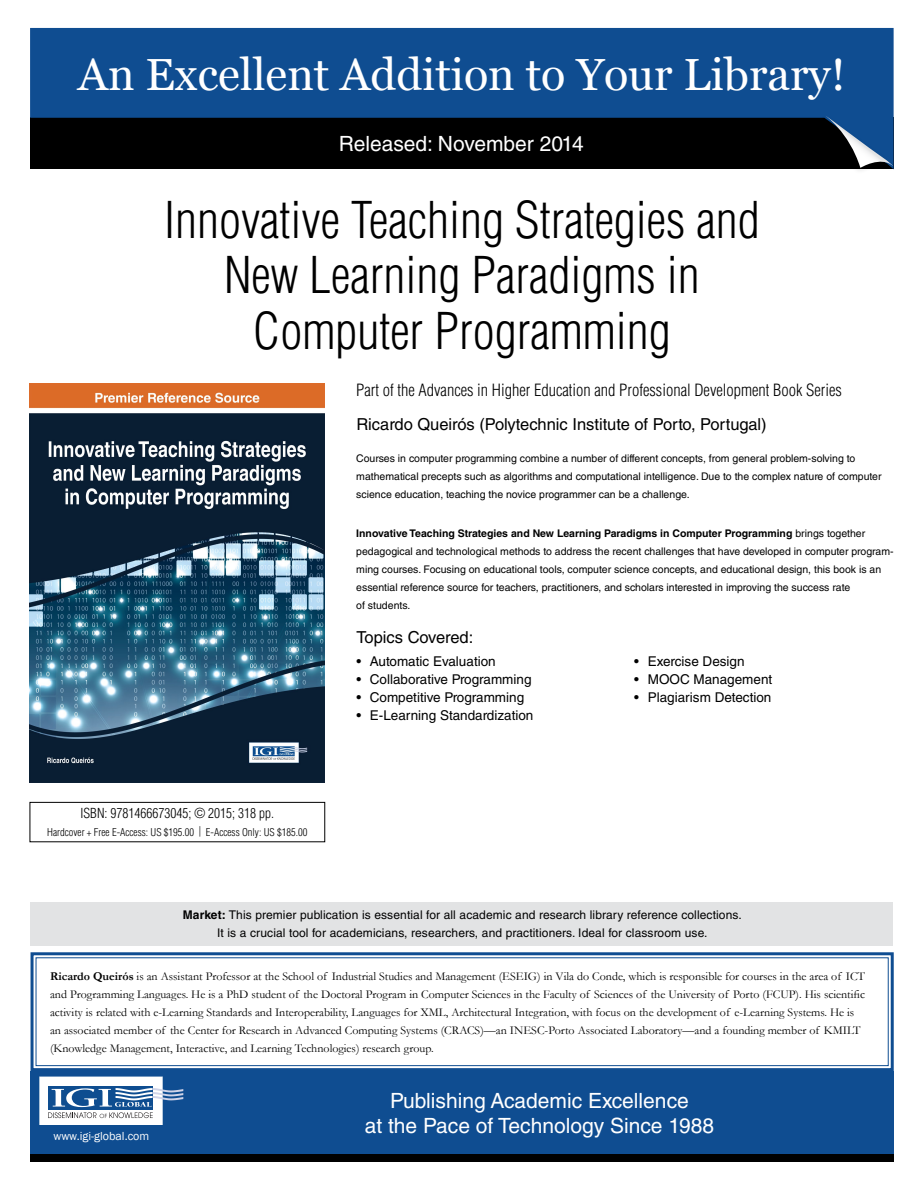
<style>
.page{position:relative;width:918px;height:1188px;background:#fff}
.page>*{position:absolute;margin:0;border:0;box-sizing:border-box;transform-origin:0 0}
.t1{font:300 condensed 49.5px/55.5px "Helvetica LT Std";color:#000;text-align:center}
.t2{font:45px "Vani";color:#fff}
.t3{font:21px/25.2px "Helvetica LT Std";color:#fff;text-align:center}
.t4{font:300 condensed 16.5px "Helvetica LT Std";color:#000}
.t5{font:16.5px "Helvetica LT Std";color:#000}
.t6{font:13.5px "Helvetica LT Std";color:#000}
.t7{font:300 condensed 13.5px "Helvetica LT Std";color:#000}
.t8{font:12px/18px "Garamond";color:#000}
.t9{font:12px/18px "Helvetica LT Std";letter-spacing:.01em;color:#000;text-align:center}
.t10{font:12px "Franklin Gothic";color:#fff}
.t11{font:10.5px/18px "Helvetica LT Std";color:#000}
.t12{font:300 condensed 10.5px "Helvetica LT Std";color:#000}
.s1{font-weight:700}
</style>
<div class="page">
<svg style="left:30px;top:952px;width:864px;height:119px"></svg>
<div style="left:36px;top:957px;width:853px;height:109px;border:1px solid #0f4d91"></div>
<svg style="left:30px;top:28px;width:864px;height:141px;background:#09325f"></svg>
<div style="left:816px;top:111px;width:78px;height:63px;background:#000;opacity:.2"></div>
<svg style="left:824px;top:115px;width:69px;height:53px;background:#2f4d6d"></svg>
<div style="left:30px;top:802px;width:295px;height:40px;border:1px solid #000"></div>
<div style="left:30px;top:1071px;width:864px;height:83px;background:#0f4d91"></div>
<svg style="left:39px;top:1076px;width:144px;height:49px"></svg>
<div style="left:30px;top:1154px;width:864px;height:8px;background:#000"></div>
<img style="left:29px;top:384px;width:296px;height:399px">
<div style="left:31px;top:902px;width:862px;height:44px;background:#e2e3e4"></div>
<h2 class="t2" style="left:78px;top:48px;width:769px">An Excellent Addition to Your Library!</h2>
<h3 class="t3" style="left:339px;top:131px;width:247px">Released: November 2014</h3>
<h1 class="t1" style="left:164px;top:192px;width:597px">Innovative Teaching Strategies and<br>New Learning Paradigms in<br>Computer Programming</h1>
<h3 class="t4" style="left:356px;top:379px;width:487px">Part of the Advances in Higher Education and Professional Development Book Series</h3>
<h3 class="t5" style="left:356px;top:415px;width:412px">Ricardo Queirós (Polytechnic Institute of Porto, Portugal)</h3>
<p class="t11" style="left:356px;top:449px;width:527px">Courses in computer programming combine a number of different concepts, from general problem-solving to mathematical precepts such as algorithms and computational intelligence. Due to the complex nature of computer science education, teaching the novice programmer can be a challenge.</p>
<p class="t11" style="left:356px;top:524px;width:539px"><span class="s1">Innovative Teaching Strategies and New Learning Paradigms in Computer Programming</span> brings together pedagogical and technological methods to address the recent challenges that have developed in computer program&shy;ming courses. Focusing on educational tools, computer science concepts, and educational design, this book is an essential reference source for teachers, practitioners, and scholars interested in improving the success rate<br>of students.</p>
<p class="t7" style="left:81px;top:805px;width:195px">ISBN: 9781466673045; © 2015; 318 pp.</p>
<p class="t12" style="left:47px;top:826px;width:262px">Hardcover + Free E-Access: US $195.00 | E-Access Only: US $185.00</p>
<h3 class="t5" style="left:356px;top:628px;width:118px">Topics Covered:</h3>
<p class="t6" style="left:356px;top:653px;width:141px">• Automatic Evaluation</p>
<p class="t6" style="left:356px;top:671px;width:177px">• Collaborative Programming</p>
<p class="t6" style="left:356px;top:689px;width:169px">• Competitive Programming</p>
<p class="t6" style="left:356px;top:707px;width:179px">• E-Learning Standardization</p>
<p class="t6" style="left:634px;top:653px;width:112px">• Exercise Design</p>
<p class="t6" style="left:634px;top:671px;width:140px">• MOOC Management</p>
<p class="t6" style="left:634px;top:689px;width:139px">• Plagiarism Detection</p>
<p class="t9" style="left:183px;top:906px;width:560px"><span class="s1">Market:</span> This premier publication is essential for all academic and research library reference collections.<br>It is a crucial tool for academicians, researchers, and practitioners. Ideal for classroom use.</p>
<p class="t8" style="left:50px;top:967px;width:816px"><span class="s1">Ricardo Queirós</span> is an Assistant Professor at the School of Industrial Studies and Management (ESEIG) in Vila do Conde, which is responsible for courses in the area of ICT and Programming Languages. He is a PhD student of the Doctoral Program in Computer Sciences in the Faculty of Sciences of the University of Porto (FCUP). His scientific activity is related with e-Learning Standards and Interoperability, Languages for XML, Architectural Integration, with focus on the development of e-Learning Systems. He is an associated member of the Center for Research in Advanced Computing Systems (CRACS)—an INESC-Porto Associated Laboratory—and a founding member of KMILT (Knowledge Management, Interactive, and Learning Technologies) research group.</p>
<p class="t10" style="left:53px;top:1128px;width:97px">www.igi-global.com</p>
<h3 class="t3" style="left:365px;top:1088px;width:351px">Publishing Academic Excellence<br>at the Pace of Technology Since 1988</h3>
</div>
